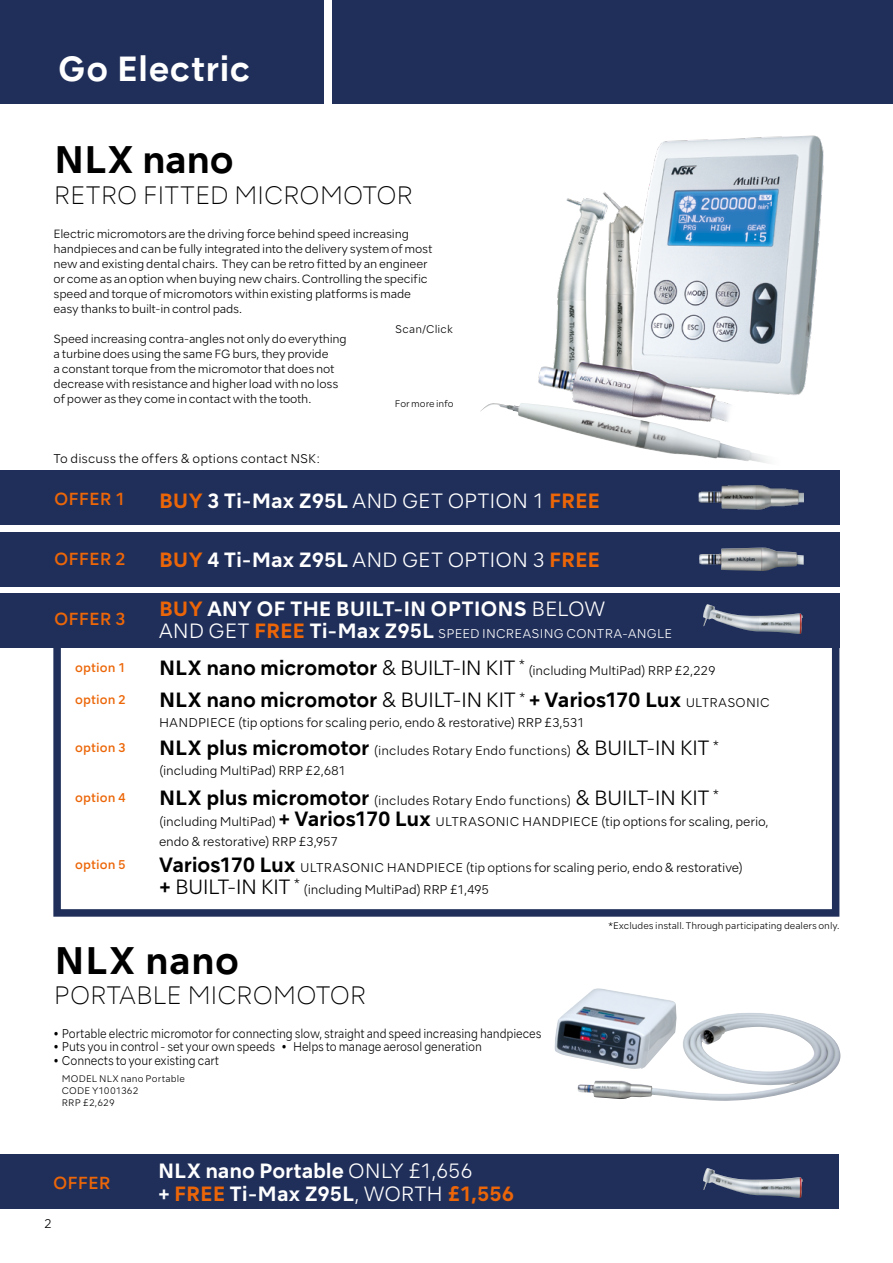
<style>
.page{position:relative;width:893px;height:1263px;background:#fff}
.page>*{position:absolute;margin:0;border:0;box-sizing:border-box;transform-origin:0 0}
.t1{font:700 36.3px "NSKTSRE";letter-spacing:.005em;color:#000}
.t2{font:700 33px "NSKTSRE";letter-spacing:.005em;color:#fff}
.t3{font:200 24px "NSKTSRE";letter-spacing:-.01em;color:#000}
.t4{font:700 19.5px "NSKTSRE";letter-spacing:-.01em;color:#000}
.t5{font:700 19.5px/22.5px "NSKTSRE";letter-spacing:-.01em;color:#fff}
.t6{font:300 19.5px "NSKTSRE";color:#fff}
.t7{font:300 19.5px "NSKTSRE";letter-spacing:-.035em;color:#000}
.t8{font:500 16.5px "NSKTSRE";color:#ec6608}
.t9{font:300 12px/19.5px "NSKTSRE";letter-spacing:-.01em;color:#000}
.t10{font:300 12px "NSKTSRE";letter-spacing:-.01em;color:#000;scale:.9 1}
.t11{font:300 12px "NSKTSRE";letter-spacing:.02em;color:#fff}
.t12{font:500 12px "NSKTSRE";letter-spacing:.01em;color:#ec6608}
.t13{font:300 11.25px/15px "NSKTSRE";letter-spacing:-.02em;color:#000}
.t14{font:300 10.5px "NSKTSRE";letter-spacing:.015em;color:#000}
.t15{font:300 9px "NSKTSRE";color:#000}
.t16{font:300 9px/12px "NSKTSRE";letter-spacing:.02em;color:#000}
.s1{font-weight:700;color:#ec6608}
.s2{font-weight:700}
.s3{color:#ec6608}
.s4{font-weight:300}
.s5{font-size:19.5px}
.s6{font-weight:700;font-size:19.5px;color:#ec6608}
.s7{font-weight:700;font-size:19.5px}
.s8{font-weight:300;font-size:12px}
</style>
<div class="page">
<div style="left:0;top:0;width:893px;height:104px;background:#202f5a"></div>
<svg style="left:53px;top:618px;width:787px;height:299px"></svg>
<div style="left:0;top:471px;width:839px;height:54px;background:#202f5a"></div>
<div style="left:0;top:532px;width:839px;height:54px;background:#202f5a"></div>
<div style="left:0;top:594px;width:839px;height:54px;background:#202f5a"></div>
<img style="left:538px;top:135px;width:286px;height:268px">
<img style="left:480px;top:403px;width:288px;height:60px">
<img style="left:698px;top:486px;width:106px;height:23px">
<img style="left:699px;top:548px;width:90px;height:23px">
<div style="left:324px;top:0;width:8px;height:111px;background:#fff"></div>
<img style="left:554px;top:988px;width:244px;height:105px">
<div style="left:0;top:1155px;width:838px;height:54px;background:#202f5a"></div>
<img style="left:703px;top:1168px;width:59px;height:27px">
<img style="left:703px;top:604px;width:59px;height:27px">
<h2 class="t2" style="left:58px;top:46px;width:194px">Go Electric</h2>
<h1 class="t1" style="left:54px;top:135px;width:181px">NLX nano</h1>
<h3 class="t3" style="left:54px;top:179px;width:361px">RETRO FITTED MICROMOTOR</h3>
<p class="t13" style="left:54px;top:227px;width:380px">Electric micromotors are the driving force behind speed increasing handpieces and can be fully integrated into the delivery system of most new and existing dental chairs. They can be retro fitted by an engineer or come as an option when buying new chairs. Controlling the specific speed and torque of micromotors within existing platforms is made easy thanks to built-in control pads.</p>
<p class="t13" style="left:54px;top:332px;width:295px">Speed increasing contra-angles not only do everything a turbine does using the same FG burs, they provide<br>a constant torque from the micromotor that does not decrease with resistance and higher load with no loss of power as they come in contact with the tooth.</p>
<p class="t14" style="left:395px;top:322px;width:59px">Scan/Click</p>
<p class="t15" style="left:395px;top:397px;width:60px">For more info</p>
<p class="t9" style="left:54px;top:449px;width:268px">To discuss the offers &amp; options contact NSK:</p>
<h3 class="t8" style="left:54px;top:488px;width:73px">OFFER 1</h3>
<h3 class="t8" style="left:54px;top:548px;width:73px">OFFER 2</h3>
<h3 class="t8" style="left:54px;top:607px;width:73px">OFFER 3</h3>
<p class="t12" style="left:75px;top:659px;width:52px">option 1</p>
<p class="t12" style="left:75px;top:691px;width:52px">option 2</p>
<p class="t12" style="left:75px;top:740px;width:52px">option 3</p>
<p class="t12" style="left:75px;top:789px;width:52px">option 4</p>
<p class="t12" style="left:75px;top:857px;width:52px">option 5</p>
<h3 class="t6" style="left:159px;top:488px;width:443px"><span class="s1">BUY</span> <span class="s2">3 Ti-Max Z95L</span> AND GET OPTION 1 <span class="s1">FREE</span></h3>
<h3 class="t6" style="left:159px;top:547px;width:443px"><span class="s1">BUY</span> <span class="s2">4 Ti-Max Z95L</span> AND GET OPTION 3 <span class="s1">FREE</span></h3>
<h3 class="t5" style="left:159px;top:597px;width:448px"><span class="s3">BUY</span> ANY OF THE BUILT-IN OPTIONS <span class="s4">BELOW</span></h3>
<p class="t11" style="left:159px;top:626px;width:514px"><span class="s5">AND GET</span> <span class="s6">FREE</span> <span class="s7">Ti-Max Z95L</span> SPEED INCREASING CONTRA-ANGLE</p>
<h3 class="t4" style="left:159px;top:654px;width:367px">NLX nano micromotor <span class="s4">&amp; BUILT-IN KIT</span> <sup>*</sup></h3>
<p class="t9" style="left:528px;top:661px;width:189px">(including MultiPad) RRP £2,229</p>
<h3 class="t4" style="left:159px;top:687px;width:612px">NLX nano micromotor <span class="s4">&amp; BUILT-IN KIT</span> <sup>*</sup> + Varios170 Lux <span class="s8">ULTRASONIC</span></h3>
<p class="t9" style="left:159px;top:712px;width:427px">HANDPIECE (tip options for scaling perio, endo &amp; restorative) RRP £3,531</p>
<p class="t9" style="left:159px;top:741px;width:561px"><span class="s7">NLX plus micromotor</span> (includes Rotary Endo functions) <span class="s5">&amp; BUILT-IN KIT</span> <sup>* </sup>(including MultiPad) RRP £2,681</p>
<p class="t9" style="left:159px;top:790px;width:611px;line-height:21.5px"><span class="s7">NLX plus micromotor</span> (includes Rotary Endo functions) <span class="s5">&amp; BUILT-IN KIT</span> <sup>* </sup>(including MultiPad) <span class="s7">+ Varios170 Lux</span> ULTRASONIC HANDPIECE (tip options for scaling, perio,</p>
<p class="t9" style="left:159px;top:831px;width:181px">endo &amp; restorative) RRP £3,957</p>
<p class="t9" style="left:159px;top:858px;width:586px"><span class="s7">Varios170 Lux</span> ULTRASONIC HANDPIECE (tip options for scaling perio, endo &amp; restorative)</p>
<h3 class="t7" style="left:159px;top:873px;width:142px"><span class="s2">+</span> BUILT-IN KIT <sup>*</sup></h3>
<p class="t9" style="left:304px;top:880px;width:187px">(including MultiPad) RRP £1,495</p>
<p class="t15" style="left:608px;top:920px;width:233px">*Excludes install. Through participating dealers only.</p>
<h1 class="t1" style="left:55px;top:935px;width:186px">NLX nano</h1>
<h3 class="t3" style="left:54px;top:979px;width:314px">PORTABLE MICROMOTOR</h3>
<p class="t10" style="left:53px;top:1025px;width:544px"><span class="s2">•</span> Portable electric micromotor for connecting slow, straight and speed increasing handpieces</p>
<p class="t10" style="left:53px;top:1039px;width:478px"><span class="s2">•</span> Puts you in control - set your own speeds • Helps to manage aerosol generation</p>
<p class="t10" style="left:53px;top:1052px;width:186px"><span class="s2">•</span> Connects to your existing cart</p>
<p class="t16" style="left:62px;top:1072px;width:125px">MODEL NLX nano Portable<br>CODE Y1001362<br>RRP £2,629</p>
<h3 class="t8" style="left:53px;top:1172px;width:59px">OFFER</h3>
<p class="t9" style="left:44px;top:1213px;width:9px">2</p>
<h3 class="t5" style="left:158px;top:1159px;width:358px">NLX nano Portable <span class="s4">ONLY £1,656<br></span>+ <span class="s3">FREE</span> Ti-Max Z95L<span class="s4">, WORTH</span> <span class="s3">£1,556</span></h3>
</div>
